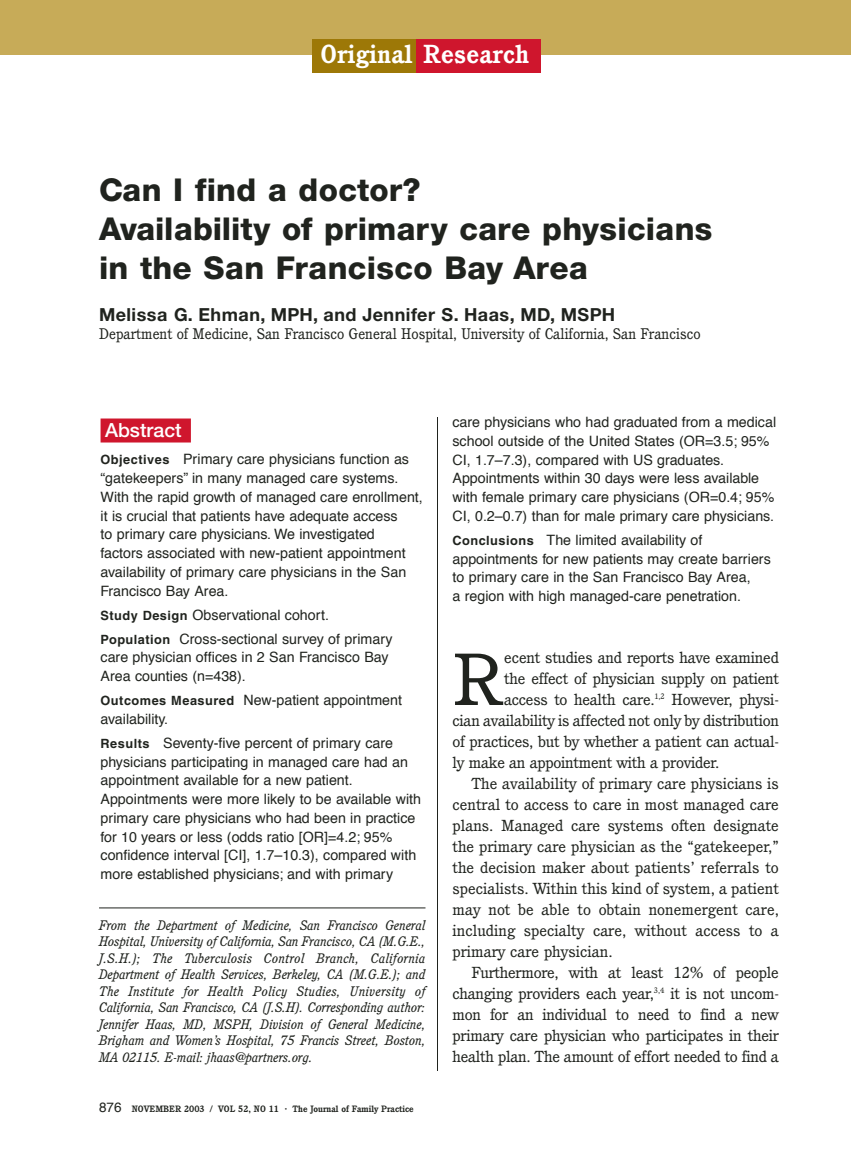
<style>
.page{position:relative;width:851px;height:1161px;background:#fff}
.page>*{position:absolute;margin:0;border:0;box-sizing:border-box;transform-origin:0 0}
.t1{font:71.85px "Cushing";color:#20231e;scale:1.06 1}
.t2{font:800 31.5px/39px "Helvetica Neue";letter-spacing:.01em;color:#20231e}
.t3{font:700 25.5px "Cushing";letter-spacing:.015em;color:#fff}
.t4{font:500 19.5px "Helvetica Neue";color:#fff}
.t5{font:700 18px "Helvetica Neue";letter-spacing:.03em;color:#20231e}
.t6{font:15.6px "Cushing";letter-spacing:-.015em;color:#20231e;scale:1.06 1}
.t7{font:15px "Cushing";color:#20231e}
.t8{font:14.25px/18.8px "Helvetica";color:#20231e}
.t9{font:italic 13.5px/16.5px "Cushing";color:#20231e;text-align:justify}
.t10{font:700 9px "Cushing";color:#20231e}
.s1{font-weight:700;font-size:12.75px}
.s2{font-family:"Helvetica";font-weight:400;font-size:13.5px}
.s3{font-size:10.5px}
</style>
<div class="page">
<div style="left:0;top:0;width:850px;height:55px;background:#c7ab58"></div>
<div style="left:312px;top:39px;width:108px;height:33px;background:#9d7807"></div>
<div style="left:416px;top:39px;width:125px;height:33px;background:#cf162d"></div>
<hr style="left:437px;top:417px;width:1px;height:654px;background:#20231e">
<div style="left:100px;top:419px;width:91px;height:12px;background:#cf162d"></div>
<div style="left:100px;top:431px;width:91px;height:12px;background:#cf162d"></div>
<hr style="left:99px;top:908px;width:326px;height:1px;background:#20231e">
<h3 class="t3" style="left:320px;top:44px;width:210px">Original Research</h3>
<h2 class="t2" style="left:99px;top:173px;width:615px">Can I find a doctor?<br>Availability of primary care physicians in the San Francisco Bay Area</h2>
<p class="t5" style="left:99px;top:308px;width:517px">Melissa G. Ehman, MPH, and Jennifer S. Haas, MD, MSPH</p>
<p class="t7" style="left:99px;top:328px;width:603px">Department of Medicine, San Francisco General Hospital, University of California, San Francisco</p>
<h3 class="t4" style="left:105px;top:423px;width:78px">Abstract</h3>
<p class="t8" style="left:100px;top:451px;width:324px"><span class="s1">Objectives</span> Primary care physicians function as “gatekeepers” in many managed care systems.<br>With the rapid growth of managed care enrollment, it is crucial that patients have adequate access<br>to primary care physicians. We investigated<br>factors associated with new-patient appointment availability of primary care physicians in the San Francisco Bay Area.</p>
<p class="t8" style="left:100px;top:604px;width:293px;line-height:24px"><span class="s1">Study Design</span> Observational cohort.<br><span class="s1">Population</span> Cross-sectional survey of primary</p>
<p class="t8" style="left:100px;top:649px;width:289px">care physician offices in 2 San Francisco Bay<br>Area counties (n=438).</p>
<p class="t8" style="left:100px;top:692px;width:303px"><span class="s1">Outcomes Measured</span> New-patient appointment availability.</p>
<p class="t8" style="left:100px;top:735px;width:322px"><span class="s1">Results</span> Seventy-five percent of primary care physicians participating in managed care had an appointment available for a new patient.<br>Appointments were more likely to be available with primary care physicians who had been in practice for 10 years or less (odds ratio [OR]=4.2; 95% confidence interval [CI], 1.7–10.3), compared with more established physicians; and with primary</p>
<p class="t9" style="left:99px;top:918px;width:328px">From the Department of Medicine, San Francisco General Hospital, University of California, San Francisco, CA (M.G.E., J.S.H.); The Tuberculosis Control Branch, California Department of Health Services, Berkeley, CA (M.G.E.); and The Institute for Health Policy Studies, University of California, San Francisco, CA (J.S.H). Corresponding author:<br>Jennifer Haas, MD, MSPH, Division of General Medicine, Brigham and Women’s Hospital, 75 Francis Street, Boston, MA 02115. E-mail: jhaas@partners.org.</p>
<p class="t10" style="left:99px;top:1106px;width:316px"><span class="s2">876</span> NOVEMBER 2003 / VOL 52, NO 11 <span class="s3">·</span> The Journal of Family Practice</p>
<p class="t8" style="left:452px;top:414px;width:325px">care physicians who had graduated from a medical school outside of the United States (OR=3.5; 95% CI, 1.7–7.3), compared with US graduates.<br>Appointments within 30 days were less available with female primary care physicians (OR=0.4; 95% CI, 0.2–0.7) than for male primary care physicians.</p>
<p class="t8" style="left:452px;top:532px;width:320px"><span class="s1">Conclusions</span> The limited availability of appointments for new patients may create barriers to primary care in the San Francisco Bay Area,<br>a region with high managed-care penetration.</p>
<h1 class="t1" style="left:452px;top:651px;width:49px">R</h1>
<p class="t6" style="left:504px;top:651px;width:261px">ecent studies and reports have examined</p>
<p class="t6" style="left:504px;top:672px;width:261px">the effect of physician supply on patient</p>
<p class="t6" style="left:504px;top:693px;width:261px">access to health care.<sup>1,2</sup> However, physi-</p>
<p class="t6" style="left:452px;top:714px;width:309px">cian availability is affected not only by distribution</p>
<p class="t6" style="left:452px;top:735px;width:309px">of practices, but by whether a patient can actual-</p>
<p class="t6" style="left:452px;top:756px;width:253px">ly make an appointment with a provider.</p>
<p class="t6" style="left:471px;top:777px;width:291px">The availability of primary care physicians is</p>
<p class="t6" style="left:452px;top:798px;width:309px">central to access to care in most managed care</p>
<p class="t6" style="left:452px;top:819px;width:309px">plans. Managed care systems often designate</p>
<p class="t6" style="left:452px;top:840px;width:309px">the primary care physician as the “gatekeeper,”</p>
<p class="t6" style="left:452px;top:861px;width:309px">the decision maker about patients’ referrals to</p>
<p class="t6" style="left:452px;top:882px;width:309px">specialists. Within this kind of system, a patient</p>
<p class="t6" style="left:452px;top:903px;width:309px">may not be able to obtain nonemergent care,</p>
<p class="t6" style="left:452px;top:924px;width:309px">including specialty care, without access to a</p>
<p class="t6" style="left:452px;top:945px;width:153px">primary care physician.</p>
<p class="t6" style="left:471px;top:966px;width:291px">Furthermore, with at least 12% of people</p>
<p class="t6" style="left:452px;top:987px;width:309px">changing providers each year,<sup>3,4</sup> it is not uncom-</p>
<p class="t6" style="left:452px;top:1008px;width:309px">mon for an individual to need to find a new</p>
<p class="t6" style="left:452px;top:1029px;width:309px">primary care physician who participates in their</p>
<p class="t6" style="left:452px;top:1050px;width:309px">health plan. The amount of effort needed to find a</p>
</div>
